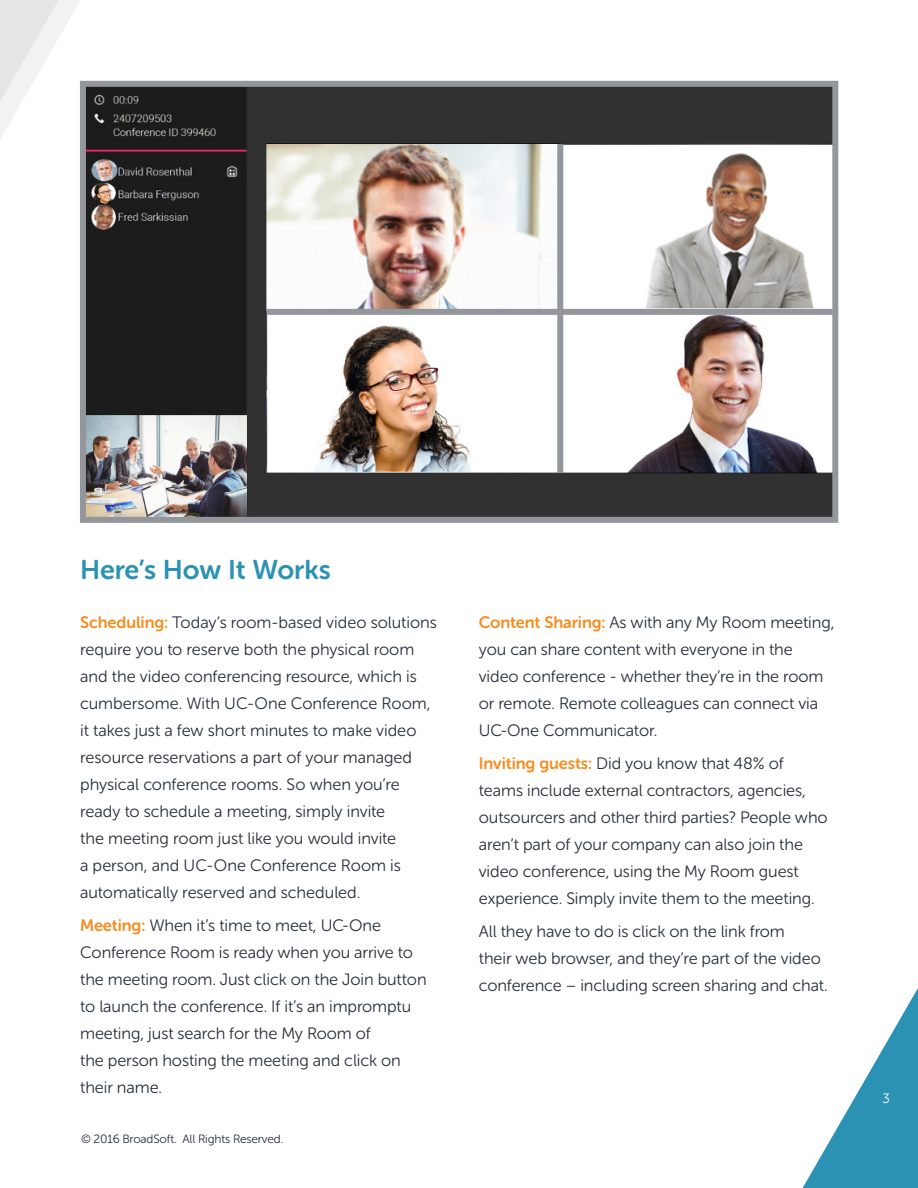
<style>
.page{position:relative;width:918px;height:1188px;background:#fff}
.page>*{position:absolute;margin:0;border:0;box-sizing:border-box;transform-origin:0 0}
.Colophon{font:27px "Museo Sans Rounded 700";letter-spacing:-.005em;color:#2c92b3}
.Body_text{font:16.5px/27px "Museo Sans Rounded 300";letter-spacing:-.005em;color:#282f39}
.t1{font:13.5px "Museo Sans Rounded 300";color:#fff}
.t2{font:12px "Museo Sans Rounded 300";letter-spacing:-.01em;color:#282f39}
.s1{font-family:"Museo Sans Rounded 700";color:#f68d20}
</style>
<div class="page">
<svg style="left:0;top:0;width:88px;height:139px"></svg>
<svg style="left:802px;top:988px;width:116px;height:200px"></svg>
<img style="left:87px;top:88px;width:744px;height:428px">
<div style="left:80px;top:81px;width:758px;height:442px;border:6px solid #93979c"></div>
<div style="left:267px;top:309px;width:566px;height:6px;background:#93979c"></div>
<div style="left:557px;top:144px;width:6px;height:329px;background:#93979c"></div>
<p class="Colophon" style="left:80px;top:554px;width:252px">Here’s How It Works</p>
<p class="Body_text" style="left:80px;top:609px;width:358px"><span class="s1">Scheduling:</span> Today’s room-based video solutions require you to reserve both the physical room and the video conferencing resource, which is cumbersome. With UC-One Conference Room, it takes just a few short minutes to make video resource reservations a part of your managed physical conference rooms. So when you’re ready to schedule a meeting, simply invite<br>the meeting room just like you would invite<br>a person, and UC-One Conference Room is automatically reserved and scheduled.</p>
<p class="Body_text" style="left:80px;top:912px;width:348px"><span class="s1">Meeting:</span> When it’s time to meet, UC-One Conference Room is ready when you arrive to the meeting room. Just click on the Join button to launch the conference. If it’s an impromptu meeting, just search for the My Room of<br>the person hosting the meeting and click on their name.</p>
<p class="t2" style="left:81px;top:1132px;width:204px">© 2016 BroadSoft. All Rights Reserved.</p>
<p class="Body_text" style="left:479px;top:609px;width:357px"><span class="s1">Content Sharing:</span> As with any My Room meeting, you can share content with everyone in the video conference - whether they’re in the room or remote. Remote colleagues can connect via UC-One Communicator.</p>
<p class="Body_text" style="left:479px;top:750px;width:350px"><span class="s1">Inviting guests:</span> Did you know that 48% of teams include external contractors, agencies, outsourcers and other third parties? People who aren’t part of your company can also join the video conference, using the My Room guest experience. Simply invite them to the meeting.</p>
<p class="Body_text" style="left:479px;top:918px;width:350px">All they have to do is click on the link from<br>their web browser, and they’re part of the video conference – including screen sharing and chat.</p>
<p class="t1" style="left:882px;top:1091px;width:9px">3</p>
</div>
